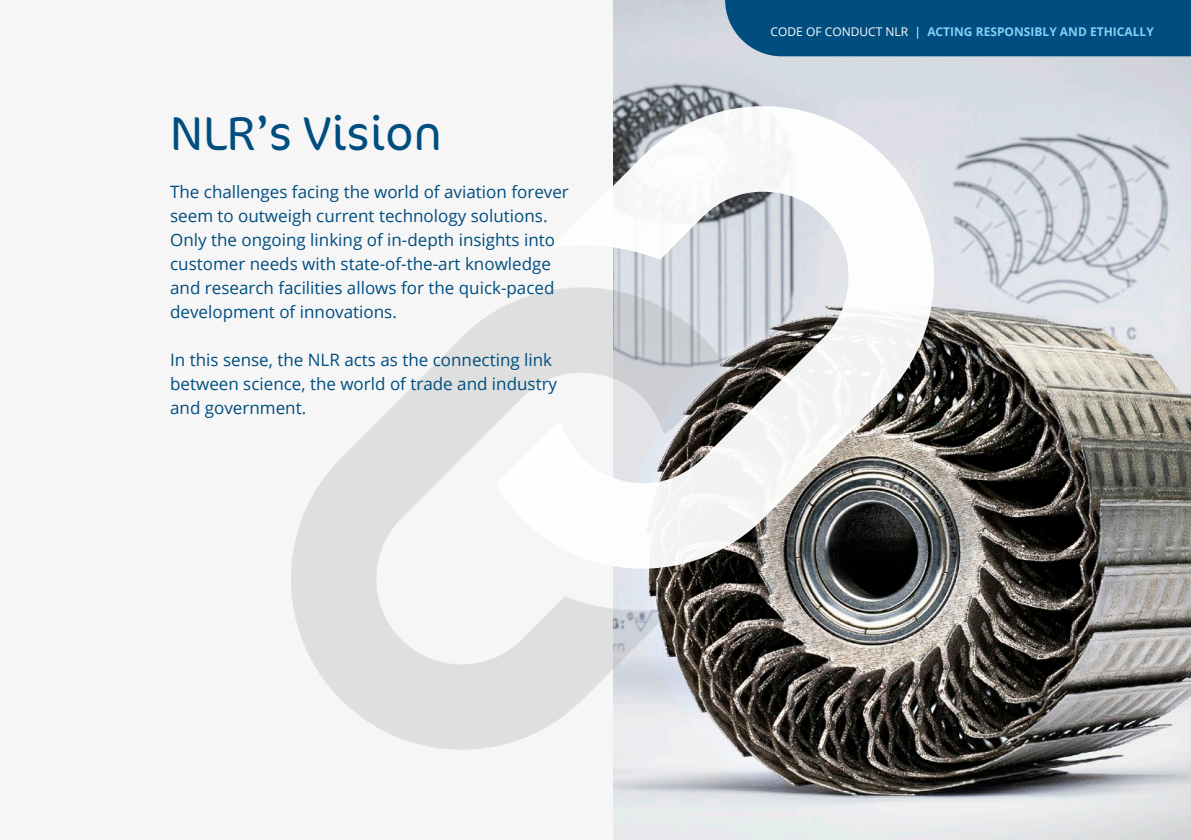
<style>
.page{position:relative;width:1191px;height:840px;background:#fff}
.page>*{position:absolute;margin:0;border:0;box-sizing:border-box;transform-origin:0 0}
.t1{font:300 48px "Cocon OT";color:#004d7f}
.t2{font:17px/24px "Open Sans";color:#004d7f}
.t3{font:700 12px "Open Sans";color:#84d0f5}
.s1{font-weight:400;color:#fff}
</style>
<div class="page">
<img style="left:613px;top:0;width:578px;height:839px">
<div style="left:0;top:0;width:612px;height:839px;background:#f6f6f6"></div>
<svg style="left:291px;top:311px;width:438px;height:438px"></svg>
<svg style="left:496px;top:106px;width:438px;height:462px"></svg>
<div style="left:725px;top:0;width:466px;height:56px;background:#004d7f"></div>
<h1 class="t1" style="left:170px;top:98px;width:273px">NLR’s Vision</h1>
<p class="t2" style="left:170px;top:179px;width:400px">The challenges facing the world of aviation forever seem to outweigh current technology solutions.<br>Only the ongoing linking of in-depth insights into customer needs with state-of-the-art knowledge and research facilities allows for the quick-paced development of innovations.</p>
<p class="t2" style="left:170px;top:347px;width:388px">In this sense, the NLR acts as the connecting link between science, the world of trade and industry and government.</p>
<p class="t3" style="left:770px;top:23px;width:385px"><span class="s1">CODE OF CONDUCT NLR |</span> ACTING RESPONSIBLY AND ETHICALLY</p>
</div>
